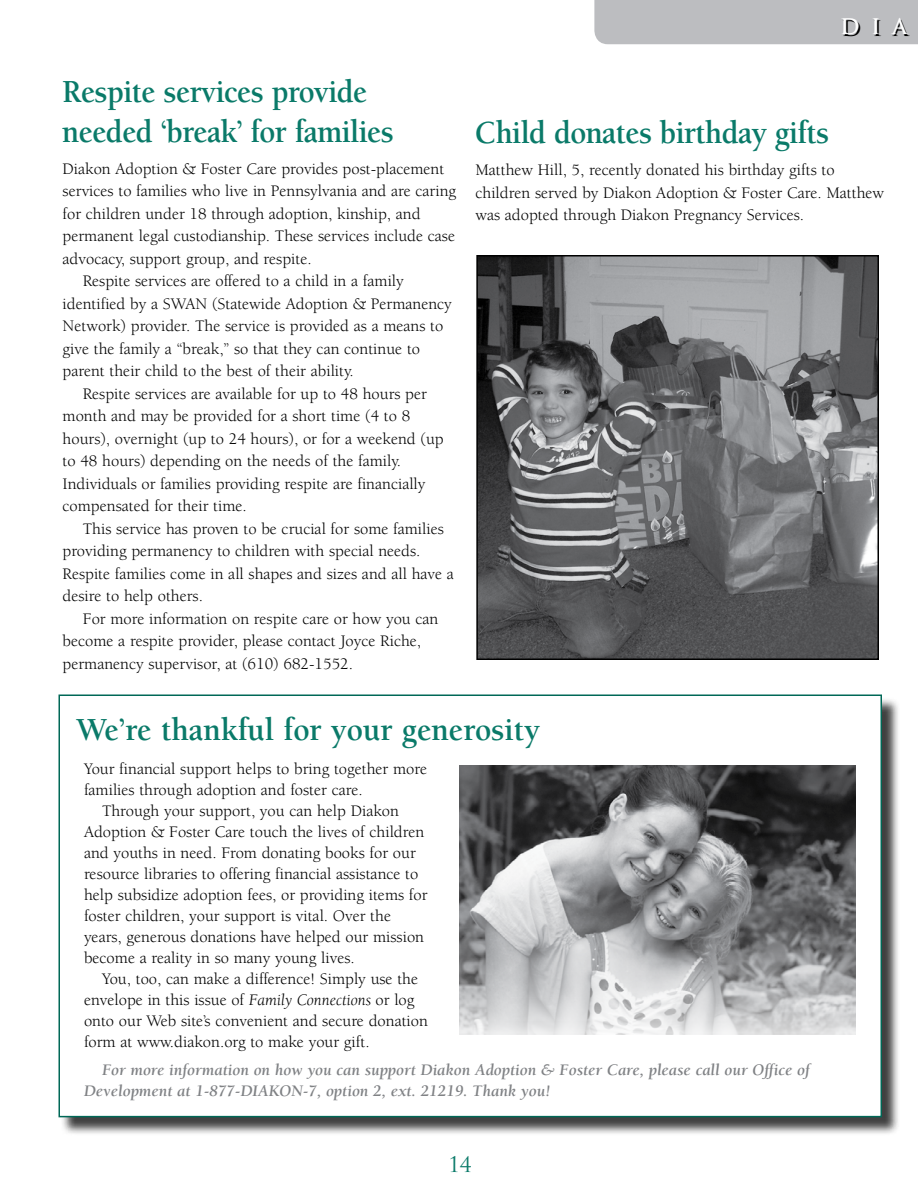
<style>
.page{position:relative;width:918px;height:1188px;background:#fff}
.page>*{position:absolute;margin:0;border:0;box-sizing:border-box;transform-origin:0 0}
.t1{font:700 33px/39px "Berkeley Std";letter-spacing:-.02em;color:#0a7a69;scale:.93 1}
.t2{font:700 33px "Berkeley Std";color:#0a7a69;scale:.95 1}
.t3{font:700 21px "Trajan Pro";color:#000}
.t4{font:21px "Trajan Pro";color:#0a7a69}
.t5{font:16.5px/22.5px "Berkeley Std";color:#000}
.t6{font:italic 700 16.5px/21px "Berkeley Std";color:#808285}
.s1{font-style:italic}
</style>
<div class="page">
<div style="left:594px;top:0;width:324px;height:44px;background:#bcbdc0"></div>
<div style="left:61px;top:697px;width:849px;height:454px;background:#000;opacity:.75"></div>
<div style="left:58px;top:694px;width:824px;height:423px;background:#fff;border:2px solid #006857"></div>
<img style="left:459px;top:765px;width:397px;height:269px">
<img style="left:479px;top:258px;width:397px;height:399px">
<div style="left:476px;top:255px;width:403px;height:405px;border:2px solid #000"></div>
<h1 class="t1" style="left:62px;top:73px;width:358px">Respite services provide needed ‘break’ for families</h1>
<p class="t5" style="left:63px;top:158px;width:383px">Diakon Adoption &amp; Foster Care provides post-placement</p>
<p class="t5" style="left:63px;top:180px;width:395px">services to families who live in Pennsylvania and are caring</p>
<p class="t5" style="left:63px;top:203px;width:360px">for children under 18 through adoption, kinship, and</p>
<p class="t5" style="left:63px;top:225px;width:394px">permanent legal custodianship. These services include case</p>
<p class="t5" style="left:63px;top:248px;width:251px">advocacy, support group, and respite.</p>
<p class="t5" style="left:83px;top:270px;width:323px">Respite services are offered to a child in a family</p>
<p class="t5" style="left:63px;top:293px;width:391px">identified by a SWAN (Statewide Adoption &amp; Permanency</p>
<p class="t5" style="left:63px;top:315px;width:382px">Network) provider. The service is provided as a means to</p>
<p class="t5" style="left:63px;top:338px;width:359px">give the family a “break,” so that they can continue to</p>
<p class="t5" style="left:63px;top:360px;width:293px">parent their child to the best of their ability.</p>
<p class="t5" style="left:83px;top:383px;width:346px">Respite services are available for up to 48 hours per</p>
<p class="t5" style="left:63px;top:405px;width:349px">month and may be provided for a short time (4 to 8</p>
<p class="t5" style="left:63px;top:428px;width:383px">hours), overnight (up to 24 hours), or for a weekend (up</p>
<p class="t5" style="left:63px;top:450px;width:340px">to 48 hours) depending on the needs of the family.</p>
<p class="t5" style="left:63px;top:473px;width:365px">Individuals or families providing respite are financially</p>
<p class="t5" style="left:63px;top:495px;width:186px">compensated for their time.</p>
<p class="t5" style="left:83px;top:518px;width:363px">This service has proven to be crucial for some families</p>
<p class="t5" style="left:63px;top:540px;width:359px">providing permanency to children with special needs.</p>
<p class="t5" style="left:63px;top:563px;width:393px">Respite families come in all shapes and sizes and all have a</p>
<p class="t5" style="left:63px;top:585px;width:142px">desire to help others.</p>
<p class="t5" style="left:83px;top:608px;width:357px">For more information on respite care or how you can</p>
<p class="t5" style="left:63px;top:630px;width:360px">become a respite provider, please contact Joyce Riche,</p>
<p class="t5" style="left:63px;top:653px;width:292px">permanency supervisor, at (610) 682-1552.</p>
<p class="t3" style="left:842px;top:15px;width:68px">DIA</p>
<h1 class="t1" style="left:475px;top:114px;width:383px">Child donates birthday gifts</h1>
<p class="t5" style="left:476px;top:159px;width:410px">Matthew Hill, 5, recently donated his birthday gifts to children served by Diakon Adoption &amp; Foster Care. Matthew was adopted through Diakon Pregnancy Services.</p>
<h1 class="t2" style="left:76px;top:712px;width:490px">We’re thankful for your generosity</h1>
<p class="t5" style="left:84px;top:757px;width:345px">Your financial support helps to bring together more</p>
<p class="t5" style="left:84px;top:778px;width:280px">families through adoption and foster care.</p>
<p class="t5" style="left:102px;top:799px;width:299px">Through your support, you can help Diakon</p>
<p class="t5" style="left:84px;top:820px;width:342px">Adoption &amp; Foster Care touch the lives of children</p>
<p class="t5" style="left:84px;top:841px;width:333px">and youths in need. From donating books for our</p>
<p class="t5" style="left:84px;top:863px;width:336px">resource libraries to offering financial assistance to</p>
<p class="t5" style="left:84px;top:884px;width:345px">help subsidize adoption fees, or providing items for</p>
<p class="t5" style="left:84px;top:905px;width:309px">foster children, your support is vital. Over the</p>
<p class="t5" style="left:84px;top:926px;width:342px">years, generous donations have helped our mission</p>
<p class="t5" style="left:84px;top:947px;width:272px">become a reality in so many young lives.</p>
<p class="t5" style="left:102px;top:968px;width:318px">You, too, can make a difference! Simply use the</p>
<p class="t5" style="left:84px;top:989px;width:332px">envelope in this issue of <span class="s1">Family Connections</span> or log</p>
<p class="t5" style="left:84px;top:1010px;width:345px">onto our Web site’s convenient and secure donation</p>
<p class="t5" style="left:84px;top:1031px;width:287px">form at www.diakon.org to make your gift.</p>
<p class="t6" style="left:84px;top:1060px;width:727px;text-indent:18px">For more information on how you can support Diakon Adoption &amp; Foster Care, please call our Office of<br>Development at 1-877-DIAKON-7, option 2, ext. 21219. Thank you!</p>
<p class="t4" style="left:448px;top:1151px;width:25px">14</p>
</div>
